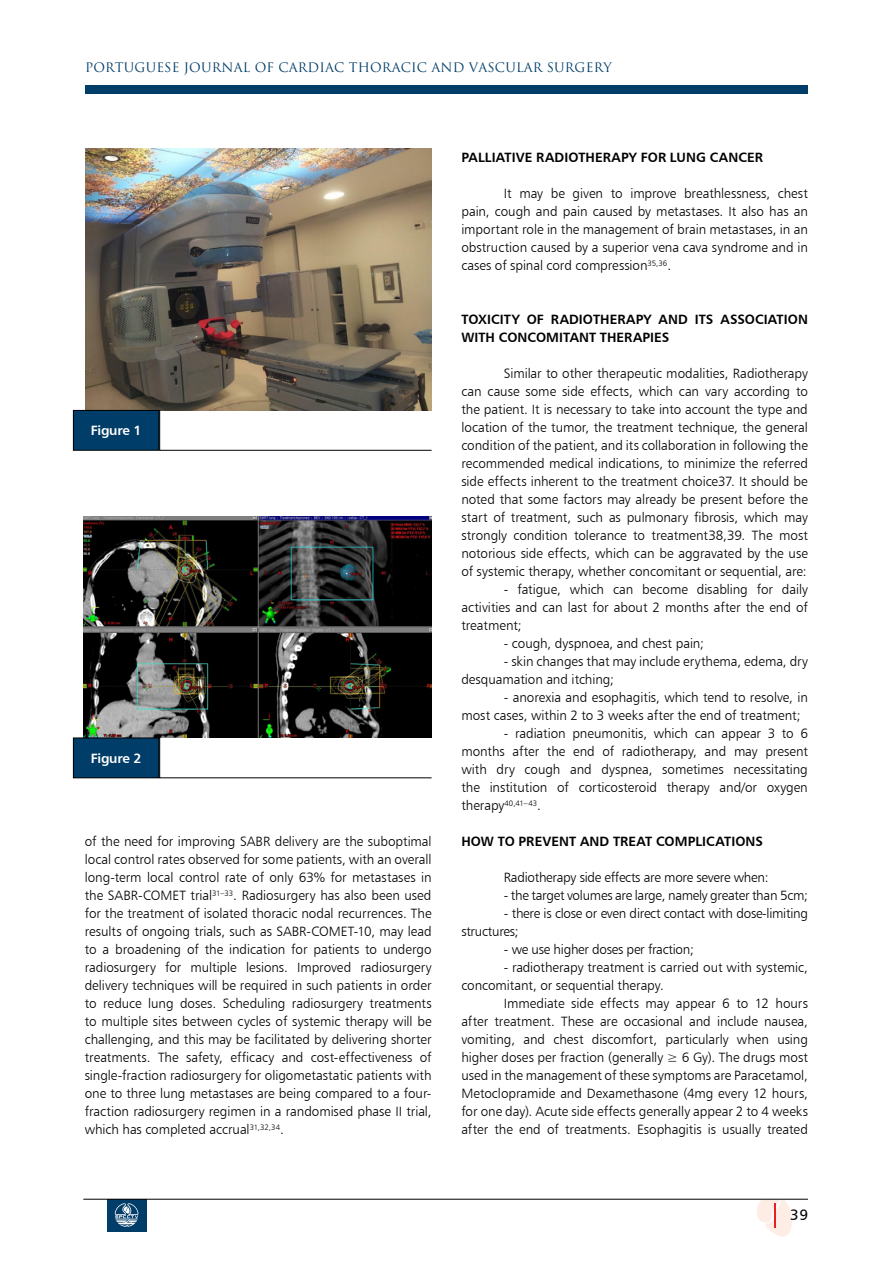
<style>
.page{position:relative;width:893px;height:1263px;background:#fff}
.page>*{position:absolute;margin:0;border:0;box-sizing:border-box;transform-origin:0 0}
.t1{font:15px "Humanist 777 BT Roman B";color:#000}
.t2{font:13.5px/18px "Humanist 777 BT Light B";letter-spacing:-.005em;color:#000;text-align:justify}
.t3{font:13.5px/18px "Humanist 777 BT Bold B";letter-spacing:.005em;color:#000}
.t4{font:13.5px "Humanist 777 BT Bold B";letter-spacing:-.02em;color:#fff}
.t5{font:12.75px "Trajan Pro 3";letter-spacing:.01em;color:#003d68}
</style>
<div class="page">
<div style="left:107px;top:1199px;width:40px;height:33px;background:#003d68"></div>
<svg style="left:115px;top:1203px;width:23px;height:24px"></svg>
<div style="left:85px;top:85px;width:723px;height:8px;background:#003d68"></div>
<svg style="left:757px;top:1200px;width:35px;height:37px"></svg>
<hr style="left:83px;top:1199px;width:725px;height:1px;background:#000">
<img style="left:85px;top:149px;width:347px;height:261px">
<img style="left:83px;top:516px;width:349px;height:221px">
<svg style="left:159px;top:409px;width:273px;height:42px"></svg>
<svg style="left:159px;top:737px;width:273px;height:41px"></svg>
<div style="left:73px;top:410px;width:86px;height:40px;background:#003d68"></div>
<div style="left:73px;top:410px;width:86px;height:41px;border:1px solid #000"></div>
<div style="left:73px;top:738px;width:86px;height:40px;background:#003d68"></div>
<div style="left:73px;top:737px;width:86px;height:41px;border:1px solid #000"></div>
<p class="t5" style="left:85px;top:59px;width:528px">PORTUGUESE JOURNAL OF CARDIAC THORACIC AND VASCULAR SURGERY</p>
<p class="t4" style="left:91px;top:422px;width:52px">Figure 1</p>
<p class="t4" style="left:91px;top:750px;width:52px">Figure 2</p>
<p class="t2" style="left:85px;top:832px;width:348px">of the need for improving SABR delivery are the suboptimal local control rates observed for some patients, with an overall long-term local control rate of only 63% for metastases in the SABR-COMET trial<sup>31–33</sup>. Radiosurgery has also been used for the treatment of isolated thoracic nodal recurrences. The results of ongoing trials, such as SABR-COMET-10, may lead to a broadening of the indication for patients to undergo radiosurgery for multiple lesions. Improved radiosurgery delivery techniques will be required in such patients in order to reduce lung doses. Scheduling radiosurgery treatments to multiple sites between cycles of systemic therapy will be challenging, and this may be facilitated by delivering shorter treatments. The safety, efficacy and cost-effectiveness of single-fraction radiosurgery for oligometastatic patients with one to three lung metastases are being compared to a four&shy;fraction radiosurgery regimen in a randomised phase II trial, which has completed accrual<sup>31,32,34</sup>.</p>
<p class="t3" style="left:461px;top:148px;width:303px">PALLIATIVE RADIOTHERAPY FOR LUNG CANCER</p>
<p class="t2" style="left:461px;top:184px;width:348px;text-indent:43px">It may be given to improve breathlessness, chest pain, cough and pain caused by metastases. It also has an important role in the management of brain metastases, in an obstruction caused by a superior vena cava syndrome and in cases of spinal cord compression<sup>35,36</sup>.</p>
<p class="t3" style="left:461px;top:310px;width:348px">TOXICITY OF RADIOTHERAPY AND ITS ASSOCIATION<br>WITH CONCOMITANT THERAPIES</p>
<p class="t2" style="left:461px;top:364px;width:348px;text-indent:43px">Similar to other therapeutic modalities, Radiotherapy can cause some side effects, which can vary according to the patient. It is necessary to take into account the type and location of the tumor, the treatment technique, the general condition of the patient, and its collaboration in following the recommended medical indications, to minimize the referred side effects inherent to the treatment choice37. It should be noted that some factors may already be present before the start of treatment, such as pulmonary fibrosis, which may strongly condition tolerance to treatment38,39. The most notorious side effects, which can be aggravated by the use of systemic therapy, whether concomitant or sequential, are:</p>
<p class="t2" style="left:461px;top:580px;width:348px;text-indent:43px">- fatigue, which can become disabling for daily activities and can last for about 2 months after the end of treatment;</p>
<p class="t2" style="left:504px;top:634px;width:202px">- cough, dyspnoea, and chest pain;</p>
<p class="t2" style="left:461px;top:652px;width:348px;text-indent:43px">- skin changes that may include erythema, edema, dry desquamation and itching;</p>
<p class="t2" style="left:461px;top:688px;width:348px;text-indent:43px">- anorexia and esophagitis, which tend to resolve, in most cases, within 2 to 3 weeks after the end of treatment;</p>
<p class="t2" style="left:461px;top:724px;width:348px;text-indent:43px">- radiation pneumonitis, which can appear 3 to 6 months after the end of radiotherapy, and may present with dry cough and dyspnea, sometimes necessitating the institution of corticosteroid therapy and/or oxygen therapy<sup>40,41–43</sup>.</p>
<p class="t3" style="left:461px;top:832px;width:303px">HOW TO PREVENT AND TREAT COMPLICATIONS</p>
<p class="t2" style="left:504px;top:868px;width:266px">Radiotherapy side effects are more severe when:</p>
<p class="t2" style="left:504px;top:886px;width:306px">- the target volumes are large, namely greater than 5cm;</p>
<p class="t2" style="left:461px;top:904px;width:348px;text-indent:43px">- there is close or even direct contact with dose-limiting structures;</p>
<p class="t2" style="left:504px;top:940px;width:191px">- we use higher doses per fraction;</p>
<p class="t2" style="left:461px;top:958px;width:348px;text-indent:43px">- radiotherapy treatment is carried out with systemic, concomitant, or sequential therapy.</p>
<p class="t2" style="left:461px;top:994px;width:348px;text-indent:43px">Immediate side effects may appear 6 to 12 hours after treatment. These are occasional and include nausea, vomiting, and chest discomfort, particularly when using higher doses per fraction (generally ≥ 6 Gy). The drugs most used in the management of these symptoms are Paracetamol, Metoclopramide and Dexamethasone (4mg every 12 hours, for one day). Acute side effects generally appear 2 to 4 weeks after the end of treatments. Esophagitis is usually treated</p>
<p class="t1" style="left:790px;top:1205px;width:19px">39</p>
</div>
